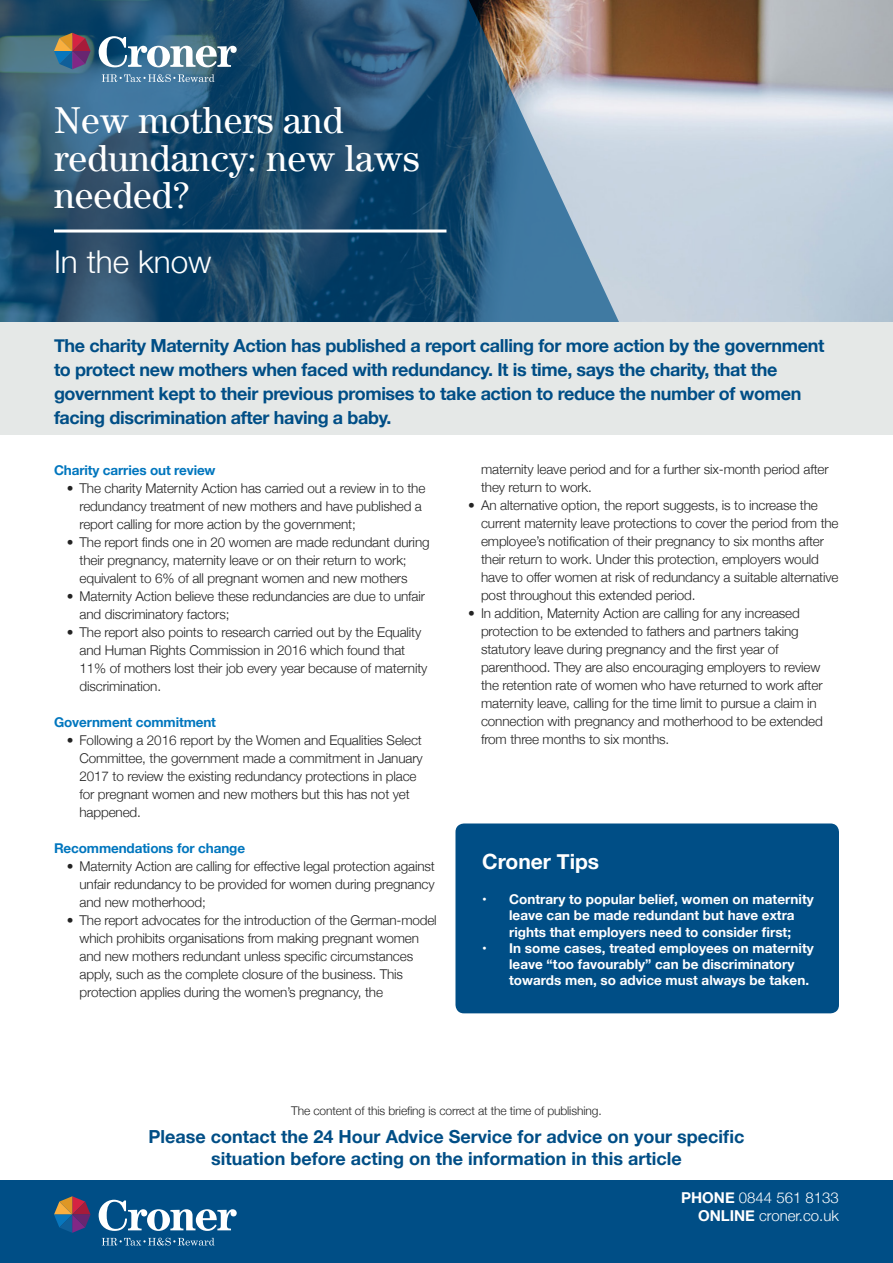
<style>
.page{position:relative;width:893px;height:1263px;background:#fff}
.page>*{position:absolute;margin:0;border:0;box-sizing:border-box;transform-origin:0 0}
.t1{font:37.5px/37.5px "Century Std";color:#fff}
.t2{font:300 31.5px "Helvetica Neue";color:#fff}
.t3{font:700 21px "Helvetica Neue";color:#fff}
.t4{font:700 18px/24px "Helvetica Neue";letter-spacing:-.02em;color:#004e86}
.t5{font:700 18px/21.6px "Helvetica Neue";color:#004e86;text-align:center}
.t6{font:300 15px/18px "Helvetica Neue";color:#fff;text-align:right}
.t7{font:300 13.5px/18px "Helvetica Neue";letter-spacing:-.01em;color:#232323}
.t8{font:700 13.5px/16.2px "Helvetica Neue";color:#fff;text-align:center}
.t9{font:700 13.5px "Helvetica Neue";letter-spacing:-.01em;color:#0076be}
.t10{font:300 12px "Helvetica Neue";letter-spacing:-.01em;color:#232323}
.s1{font-weight:700}
</style>
<div class="page">
<img style="left:625px;top:0;width:268px;height:322px">
<svg style="left:0;top:0;width:625px;height:322px;background:#38607d"></svg>
<div style="left:0;top:1180px;width:893px;height:83px;background:#004e86"></div>
<div style="left:0;top:322px;width:893px;height:112px;background:#e5e8e7"></div>
<hr style="left:54px;top:229px;width:392px;height:3px;background:#fff">
<div style="left:455px;top:823px;width:384px;height:190px;background:#004e86;border-radius:9px"></div>
<svg style="left:54px;top:33px;width:37px;height:36px"></svg>
<svg style="left:102px;top:74px;width:112px;height:8px"></svg>
<svg style="left:99px;top:36px;width:138px;height:31px"></svg>
<svg style="left:54px;top:1196px;width:37px;height:37px"></svg>
<svg style="left:102px;top:1238px;width:112px;height:7px"></svg>
<svg style="left:99px;top:1200px;width:138px;height:31px"></svg>
<h1 class="t1" style="left:54px;top:101px;width:367px">New mothers and redundancy: new laws needed?</h1>
<h2 class="t2" style="left:54px;top:236px;width:159px">In the know</h2>
<p class="t4" style="left:54px;top:334px;width:772px">The charity Maternity Action has published a report calling for more action by the government to protect new mothers when faced with redundancy. It is time, says the charity, that the government kept to their previous promises to take action to reduce the number of women facing discrimination after having a baby.</p>
<p class="t9" style="left:54px;top:459px;width:163px">Charity carries out review</p>
<p class="t7" style="left:80px;top:478px;width:347px;text-indent:-13px">• The charity Maternity Action has carried out a review in to the redundancy treatment of new mothers and have published a report calling for more action by the government;</p>
<p class="t7" style="left:80px;top:532px;width:352px;text-indent:-13px">• The report finds one in 20 women are made redundant during their pregnancy, maternity leave or on their return to work; equivalent to 6% of all pregnant women and new mothers</p>
<p class="t7" style="left:80px;top:586px;width:347px;text-indent:-13px">• Maternity Action believe these redundancies are due to unfair and discriminatory factors;</p>
<p class="t7" style="left:80px;top:622px;width:349px;text-indent:-13px">• The report also points to research carried out by the Equality and Human Rights Commission in 2016 which found that 11% of mothers lost their job every year because of maternity discrimination.</p>
<p class="t9" style="left:54px;top:711px;width:163px">Government commitment</p>
<p class="t7" style="left:80px;top:730px;width:345px;text-indent:-13px">• Following a 2016 report by the Women and Equalities Select Committee, the government made a commitment in January 2017 to review the existing redundancy protections in place for pregnant women and new mothers but this has not yet happened.</p>
<p class="t9" style="left:54px;top:837px;width:193px">Recommendations for change</p>
<p class="t7" style="left:80px;top:856px;width:357px;text-align:justify;text-indent:-13px">• Maternity Action are calling for effective legal protection against unfair redundancy to be provided for women during pregnancy and new motherhood;</p>
<p class="t7" style="left:80px;top:910px;width:359px;text-indent:-13px">• The report advocates for the introduction of the German-model which prohibits organisations from making pregnant women and new mothers redundant unless specific circumstances apply, such as the complete closure of the business. This protection applies during the women’s pregnancy, the</p>
<p class="t7" style="left:481px;top:459px;width:349px">maternity leave period and for a further six-month period after they return to work.</p>
<p class="t7" style="left:481px;top:495px;width:359px;text-indent:-13px">• An alternative option, the report suggests, is to increase the current maternity leave protections to cover the period from the employee’s notification of their pregnancy to six months after their return to work. Under this protection, employers would have to offer women at risk of redundancy a suitable alternative post throughout this extended period.</p>
<p class="t7" style="left:481px;top:603px;width:343px;text-indent:-13px">• In addition, Maternity Action are calling for any increased protection to be extended to fathers and partners taking statutory leave during pregnancy and the first year of parenthood. They are also encouraging employers to review the retention rate of women who have returned to work after maternity leave, calling for the time limit to pursue a claim in connection with pregnancy and motherhood to be extended from three months to six months.</p>
<h3 class="t3" style="left:482px;top:845px;width:119px">Croner Tips</h3>
<p class="t8" style="left:482px;top:891px;width:333px">• Contrary to popular belief, women on maternity leave can be made redundant but have extra<br>rights that employers need to consider first;</p>
<p class="t8" style="left:509px;top:940px;width:306px;text-align:left;text-indent:-27px">• In some cases, treated employees on maternity leave “too favourably” can be discriminatory towards men, so advice must always be taken.</p>
<p class="t10" style="left:291px;top:1101px;width:312px">The content of this briefing is correct at the time of publishing.</p>
<h3 class="t5" style="left:149px;top:1126px;width:597px">Please contact the 24 Hour Advice Service for advice on your specific situation before acting on the information in this article</h3>
<p class="t6" style="left:681px;top:1187px;width:159px"><span class="s1">PHONE</span> 0844 561 8133<br><span class="s1">ONLINE</span> croner.co.uk</p>
</div>
